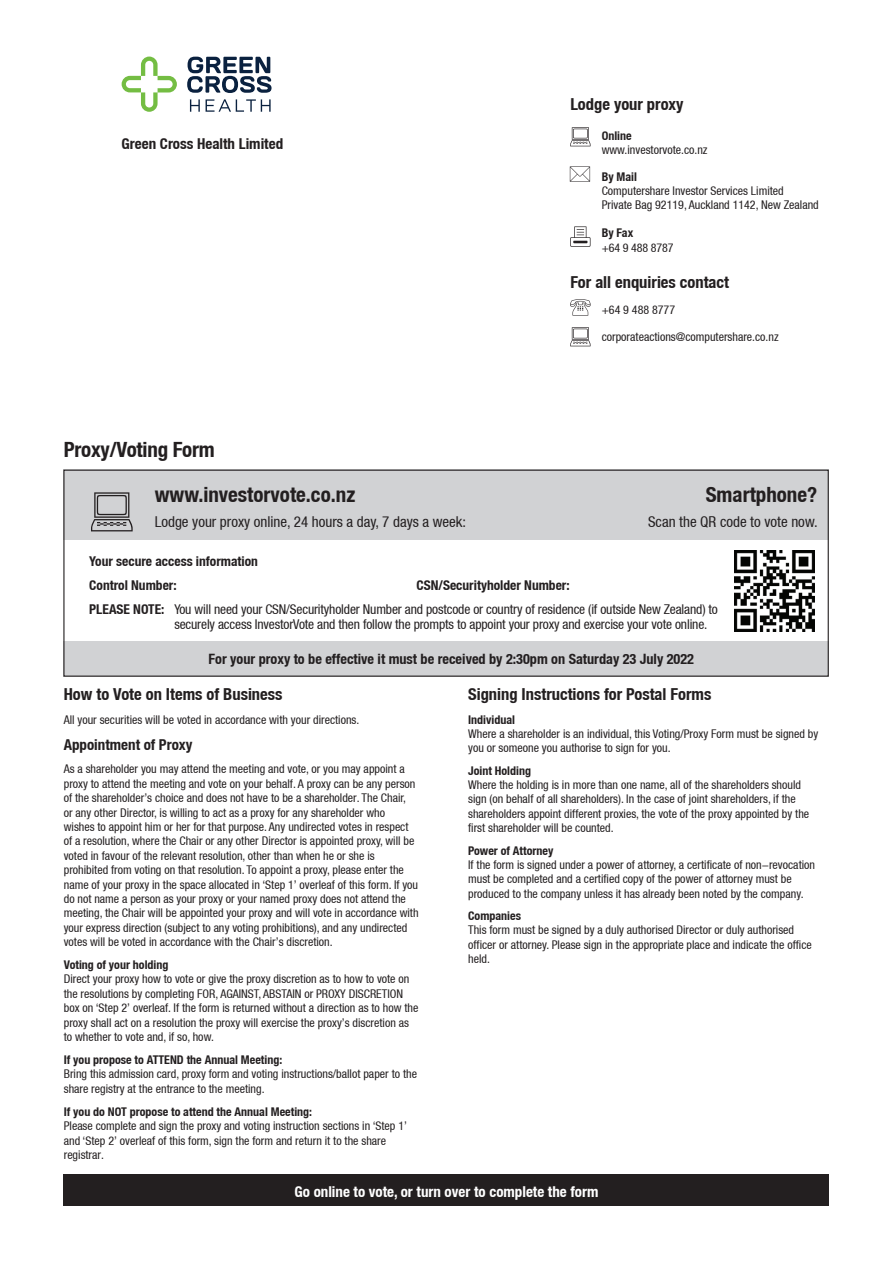
<style>
.page{position:relative;width:893px;height:1263px;background:#fff}
.page>*{position:absolute;margin:0;border:0;box-sizing:border-box;transform-origin:0 0}
.t1{font:700 condensed 21px "Helvetica Neue LT";color:#231f20}
.t2{font:700 condensed 16.5px "Helvetica Neue LT";color:#231f20}
.t3{font:condensed 15px "Helvetica Neue LT";color:#231f20}
.t4{font:700 condensed 15px "Helvetica Neue LT";color:#fff}
.t5{font:700 condensed 15px "Helvetica Neue LT";color:#231f20}
.t6{font:700 condensed 14.25px "Helvetica Neue LT";color:#231f20}
.t7{font:condensed 13.5px "Helvetica Neue LT";letter-spacing:-.01em;color:#231f20}
.t8{font:700 condensed 13.5px "Helvetica Neue LT";color:#231f20}
.t9{font:condensed 12px/14.2px "Helvetica Neue LT";color:#231f20}
.Paragraph_BOLD{font:700 condensed 12px "Helvetica Neue LT";color:#231f20}
.s1{font-weight:700}
</style>
<div class="page">
<div style="left:63px;top:470px;width:766px;height:70px;background:#d1d2d4"></div>
<div style="left:63px;top:641px;width:766px;height:36px;background:#d1d2d4"></div>
<div style="left:63px;top:470px;width:766px;height:207px;border:1px solid #231f20"></div>
<div style="left:64px;top:1174px;width:765px;height:32px;background:#231f20"></div>
<svg style="left:570px;top:127px;width:20px;height:19px"></svg>
<svg style="left:570px;top:166px;width:20px;height:16px"></svg>
<svg style="left:570px;top:226px;width:20px;height:21px"></svg>
<svg style="left:570px;top:327px;width:20px;height:19px"></svg>
<svg style="left:570px;top:299px;width:20px;height:17px"></svg>
<svg style="left:91px;top:492px;width:42px;height:39px"></svg>
<img style="left:734px;top:551px;width:81px;height:80px">
<svg style="left:122px;top:57px;width:55px;height:55px"></svg>
<svg style="left:187px;top:57px;width:85px;height:36px"></svg>
<svg style="left:190px;top:99px;width:10px;height:13px"></svg>
<svg style="left:206px;top:99px;width:65px;height:13px"></svg>
<p class="t5" style="left:122px;top:134px;width:163px">Green Cross Health Limited</p>
<p class="t1" style="left:64px;top:437px;width:153px">Proxy/Voting Form</p>
<p class="t1" style="left:155px;top:482px;width:202px">www.investorvote.co.nz</p>
<p class="t3" style="left:155px;top:513px;width:313px">Lodge your proxy online, 24 hours a day, 7 days a week:</p>
<p class="t2" style="left:570px;top:94px;width:115px">Lodge your proxy</p>
<p class="Paragraph_BOLD" style="left:602px;top:128px;width:31px">Online</p>
<p class="t9" style="left:602px;top:143px;width:107px">www.investorvote.co.nz</p>
<p class="t9" style="left:602px;top:169px;width:219px"><span class="s1">By Mail<br></span>Computershare Investor Services Limited<br>Private Bag 92119, Auckland 1142, New Zealand</p>
<p class="t9" style="left:602px;top:226px;width:73px"><span class="s1">By Fax<br></span>+64 9 488 8787</p>
<p class="t2" style="left:570px;top:272px;width:160px">For all enquiries contact</p>
<p class="t9" style="left:602px;top:302px;width:75px">+64 9 488 8777</p>
<p class="t9" style="left:602px;top:329px;width:178px">corporateactions@computershare.co.nz</p>
<p class="t1" style="left:706px;top:482px;width:113px">Smartphone?</p>
<p class="t3" style="left:648px;top:513px;width:171px">Scan the QR code to vote now.</p>
<p class="t8" style="left:89px;top:553px;width:170px">Your secure access information</p>
<p class="t8" style="left:89px;top:577px;width:89px">Control Number:</p>
<p class="t8" style="left:417px;top:577px;width:155px">CSN/Securityholder Number:</p>
<p class="t7" style="left:89px;top:601px;width:630px"><span class="s1">PLEASE NOTE:</span> You will need your CSN/Securityholder Number and postcode or country of residence (if outside New Zealand) to</p>
<p class="t7" style="left:174px;top:616px;width:535px">securely access InvestorVote and then follow the prompts to appoint your proxy and exercise your vote online.</p>
<p class="t6" style="left:209px;top:650px;width:487px">For your proxy to be effective it must be received by 2:30pm on Saturday 23 July 2022</p>
<p class="t2" style="left:64px;top:684px;width:220px">How to Vote on Items of Business</p>
<p class="t9" style="left:64px;top:712px;width:297px">All your securities will be voted in accordance with your directions.</p>
<p class="t5" style="left:64px;top:736px;width:130px">Appointment of Proxy</p>
<p class="t9" style="left:64px;top:762px;width:342px">As a shareholder you may attend the meeting and vote, or you may appoint a</p>
<p class="t9" style="left:64px;top:776px;width:353px">proxy to attend the meeting and vote on your behalf. A proxy can be any person</p>
<p class="t9" style="left:64px;top:791px;width:344px">of the shareholder’s choice and does not have to be a shareholder. The Chair,</p>
<p class="t9" style="left:64px;top:805px;width:323px">or any other Director, is willing to act as a proxy for any shareholder who</p>
<p class="t9" style="left:64px;top:819px;width:346px">wishes to appoint him or her for that purpose. Any undirected votes in respect</p>
<p class="t9" style="left:64px;top:834px;width:352px">of a resolution, where the Chair or any other Director is appointed proxy, will be</p>
<p class="t9" style="left:64px;top:848px;width:312px">voted in favour of the relevant resolution, other than when he or she is</p>
<p class="t9" style="left:64px;top:863px;width:342px">prohibited from voting on that resolution. To appoint a proxy, please enter the</p>
<p class="t9" style="left:64px;top:877px;width:356px">name of your proxy in the space allocated in ‘Step 1’ overleaf of this form. If you</p>
<p class="t9" style="left:64px;top:891px;width:344px">do not name a person as your proxy or your named proxy does not attend the</p>
<p class="t9" style="left:64px;top:906px;width:356px">meeting, the Chair will be appointed your proxy and will vote in accordance with</p>
<p class="t9" style="left:64px;top:920px;width:345px">your express direction (subject to any voting prohibitions), and any undirected</p>
<p class="t9" style="left:64px;top:935px;width:270px">votes will be voted in accordance with the Chair’s discretion.</p>
<p class="Paragraph_BOLD" style="left:64px;top:957px;width:106px">Voting of your holding</p>
<p class="t9" style="left:64px;top:972px;width:347px">Direct your proxy how to vote or give the proxy discretion as to how to vote on</p>
<p class="t9" style="left:64px;top:986px;width:341px">the resolutions by completing FOR, AGAINST, ABSTAIN or PROXY DISCRETION</p>
<p class="t9" style="left:64px;top:1001px;width:356px">box on ‘Step 2’ overleaf. If the form is returned without a direction as to how the</p>
<p class="t9" style="left:64px;top:1015px;width:347px">proxy shall act on a resolution the proxy will exercise the proxy’s discretion as</p>
<p class="t9" style="left:64px;top:1030px;width:152px">to whether to vote and, if so, how.</p>
<p class="Paragraph_BOLD" style="left:64px;top:1052px;width:220px">If you propose to ATTEND the Annual Meeting:</p>
<p class="t9" style="left:64px;top:1067px;width:355px">Bring this admission card, proxy form and voting instructions/ballot paper to the</p>
<p class="t9" style="left:64px;top:1081px;width:202px">share registry at the entrance to the meeting.</p>
<p class="Paragraph_BOLD" style="left:64px;top:1104px;width:250px">If you do NOT propose to attend the Annual Meeting:</p>
<p class="t9" style="left:64px;top:1119px;width:345px">Please complete and sign the proxy and voting instruction sections in ‘Step 1’</p>
<p class="t9" style="left:64px;top:1133px;width:324px">and ‘Step 2’ overleaf of this form, sign the form and return it to the share</p>
<p class="t9" style="left:64px;top:1147px;width:42px">registrar.</p>
<p class="t2" style="left:468px;top:684px;width:245px">Signing Instructions for Postal Forms</p>
<p class="t9" style="left:468px;top:712px;width:352px"><span class="s1">Individual<br></span>Where a shareholder is an individual, this Voting/Proxy Form must be signed by you or someone you authorise to sign for you.</p>
<p class="t9" style="left:468px;top:763px;width:343px"><span class="s1">Joint Holding<br></span>Where the holding is in more than one name, all of the shareholders should sign (on behalf of all shareholders). In the case of joint shareholders, if the shareholders appoint different proxies, the vote of the proxy appointed by the first shareholder will be counted.</p>
<p class="t9" style="left:468px;top:843px;width:348px"><span class="s1">Power of Attorney<br></span>If the form is signed under a power of attorney, a certificate of non-revocation must be completed and a certified copy of the power of attorney must be produced to the company unless it has already been noted by the company.</p>
<p class="t9" style="left:468px;top:909px;width:345px"><span class="s1">Companies<br></span>This form must be signed by a duly authorised Director or duly authorised officer or attorney. Please sign in the appropriate place and indicate the office held.</p>
<p class="t4" style="left:295px;top:1182px;width:305px">Go online to vote, or turn over to complete the form</p>
</div>
